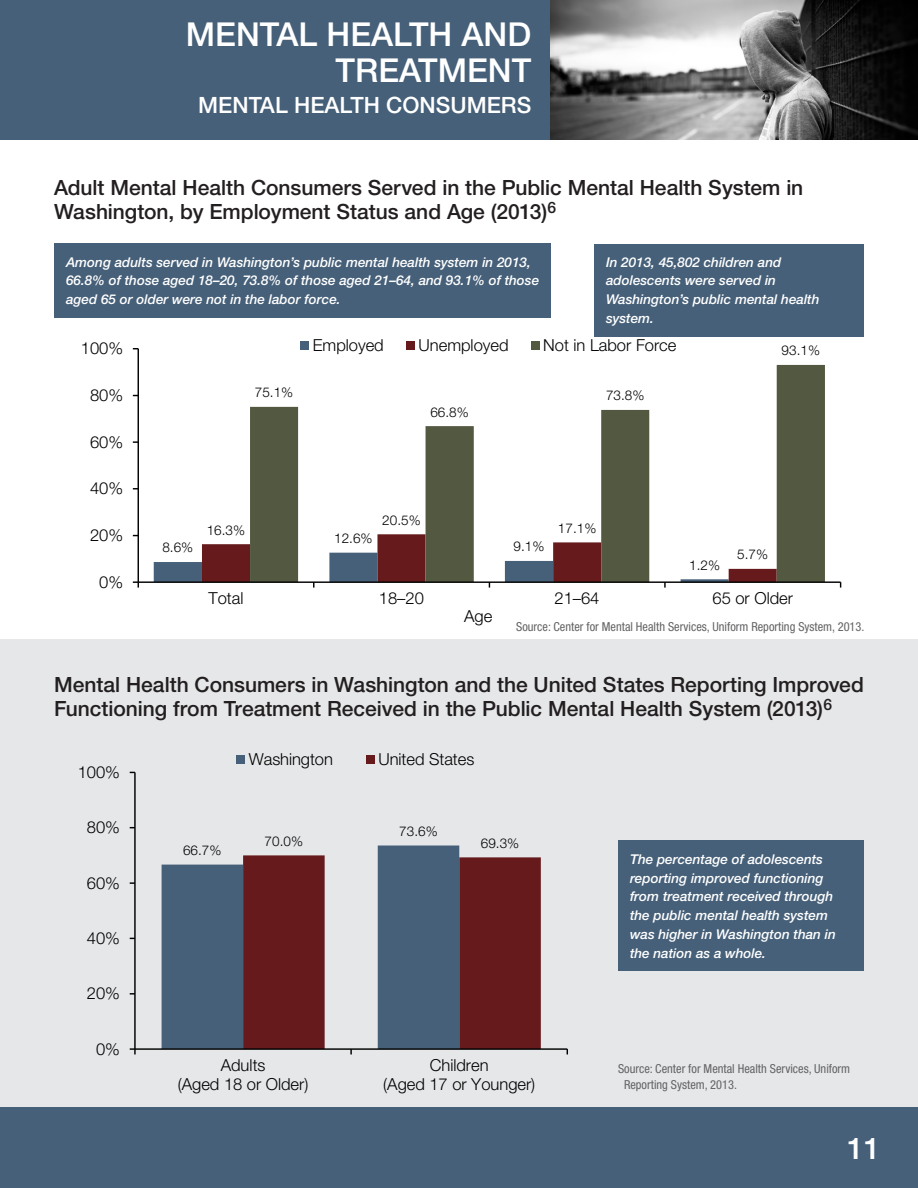
<style>
.page{position:relative;width:918px;height:1188px;background:#fff}
.page>*{position:absolute;margin:0;border:0;box-sizing:border-box;transform-origin:0 0}
.t1{font:500 33px/36px "Helvetica Neue LT Std";color:#fff;text-align:right}
.t2{font:500 30px "Helvetica Neue LT Std";color:#fff}
.t3{font:500 22.5px "Helvetica Neue LT Std";color:#fff}
.figure_title{font:500 21px/24px "Helvetica Neue LT Std";color:#231f20}
.t4{font:300 16.5px/19.5px "Helvetica Neue LT Std";color:#000;text-align:center}
.box_text_reduced{font:italic 500 13.5px/18.8px "Helvetica Neue LT Std";color:#fff}
.t5{font:300 13.5px "Helvetica Neue LT Std";letter-spacing:.005em;color:#000}
.section_header_-_lef{font:condensed 12.3px/16.5px "Helvetica Neue LT Std";color:#636366}
</style>
<div class="page">
<div style="left:0;top:0;width:551px;height:140px;background:#466079"></div>
<div style="left:0;top:1107px;width:918px;height:81px;background:#466079"></div>
<img style="left:551px;top:0;width:367px;height:140px">
<div style="left:0;top:639px;width:918px;height:468px;background:#e6e7e9"></div>
<div style="left:54px;top:244px;width:497px;height:74px;background:#466079"></div>
<div style="left:594px;top:244px;width:270px;height:92px;background:#466079"></div>
<svg style="left:250px;top:365px;width:575px;height:216px"></svg>
<hr style="left:138px;top:349px;width:1px;height:233px;background:#000">
<hr style="left:138px;top:581px;width:703px;height:2px;background:#000">
<svg style="left:133px;top:581px;width:6px;height:7px"></svg>
<svg style="left:154px;top:534px;width:623px;height:54px"></svg>
<div style="left:300px;top:341px;width:9px;height:9px;background:#466079"></div>
<div style="left:406px;top:341px;width:9px;height:9px;background:#661a1c"></div>
<div style="left:531px;top:341px;width:8px;height:9px;background:#535941"></div>
<svg style="left:162px;top:846px;width:297px;height:202px;background:#5d7489"></svg>
<svg style="left:243px;top:855px;width:298px;height:193px;fill:#661a1c"></svg>
<hr style="left:134px;top:772px;width:2px;height:277px;background:#000">
<hr style="left:135px;top:1048px;width:432px;height:2px;background:#000">
<svg style="left:130px;top:1048px;width:6px;height:6px"></svg>
<div style="left:236px;top:755px;width:9px;height:9px;background:#466079"></div>
<div style="left:366px;top:755px;width:9px;height:9px;background:#661a1c"></div>
<div style="left:618px;top:841px;width:246px;height:130px;background:#466079"></div>
<h2 class="t1" style="left:186px;top:16px;width:347px">MENTAL HEALTH AND<br>TREATMENT</h2>
<h2 class="t3" style="left:198px;top:92px;width:335px">MENTAL HEALTH CONSUMERS</h2>
<p class="figure_title" style="left:54px;top:175px;width:751px">Adult Mental Health Consumers Served in the Public Mental Health System in<br>Washington, by Employment Status and Age (2013)<sup>6</sup></p>
<p class="box_text_reduced" style="left:66px;top:252px;width:475px">Among adults served in Washington’s public mental health system in 2013,<br>66.8% of those aged 18–20, 73.8% of those aged 21–64, and 93.1% of those aged 65 or older were not in the labor force.</p>
<p class="box_text_reduced" style="left:606px;top:252px;width:215px">In 2013, 45,802 children and adolescents were served in<br>Washington’s public mental health system.</p>
<p class="t4" style="left:81px;top:338px;width:44px">100%</p>
<p class="t4" style="left:90px;top:385px;width:35px">80%</p>
<p class="t4" style="left:90px;top:432px;width:35px">60%</p>
<p class="t4" style="left:90px;top:478px;width:35px">40%</p>
<p class="t4" style="left:90px;top:525px;width:35px">20%</p>
<p class="t4" style="left:99px;top:572px;width:25px">0%</p>
<p class="t5" style="left:255px;top:384px;width:40px">75.1%</p>
<p class="t4" style="left:313px;top:335px;width:72px">Employed</p>
<p class="t4" style="left:419px;top:335px;width:91px">Unemployed</p>
<p class="t4" style="left:543px;top:335px;width:134px">Not in Labor Force</p>
<p class="t5" style="left:430px;top:404px;width:40px">66.8%</p>
<p class="t5" style="left:606px;top:387px;width:40px">73.8%</p>
<p class="t5" style="left:782px;top:342px;width:40px">93.1%</p>
<p class="t5" style="left:162px;top:539px;width:32px">8.6%</p>
<p class="t5" style="left:207px;top:522px;width:40px">16.3%</p>
<p class="t5" style="left:334px;top:530px;width:40px">12.6%</p>
<p class="t5" style="left:382px;top:512px;width:40px">20.5%</p>
<p class="t5" style="left:514px;top:538px;width:32px">9.1%</p>
<p class="t5" style="left:558px;top:520px;width:40px">17.1%</p>
<p class="t5" style="left:689px;top:557px;width:32px">1.2%</p>
<p class="t5" style="left:737px;top:546px;width:32px">5.7%</p>
<p class="t4" style="left:209px;top:588px;width:36px">Total</p>
<p class="t4" style="left:379px;top:588px;width:47px">18–20</p>
<p class="t4" style="left:555px;top:588px;width:47px">21–64</p>
<p class="t4" style="left:713px;top:588px;width:82px">65 or Older</p>
<p class="t4" style="left:464px;top:606px;width:30px">Age</p>
<h1 class="section_header_-_lef" style="left:516px;top:618px;width:350px">Source: Center for Mental Health Services, Uniform Reporting System, 2013.</h1>
<p class="figure_title" style="left:54px;top:673px;width:811px">Mental Health Consumers in Washington and the United States Reporting Improved<br>Functioning from Treatment Received in the Public Mental Health System (2013)<sup>6</sup></p>
<p class="t4" style="left:78px;top:762px;width:44px">100%</p>
<p class="t4" style="left:87px;top:817px;width:35px">80%</p>
<p class="t4" style="left:87px;top:873px;width:35px">60%</p>
<p class="t4" style="left:87px;top:928px;width:35px">40%</p>
<p class="t4" style="left:87px;top:983px;width:35px">20%</p>
<p class="t4" style="left:96px;top:1039px;width:25px">0%</p>
<p class="t5" style="left:183px;top:842px;width:40px">66.7%</p>
<p class="t4" style="left:249px;top:749px;width:86px">Washington</p>
<p class="t4" style="left:378px;top:749px;width:97px">United States</p>
<p class="t5" style="left:399px;top:823px;width:40px">73.6%</p>
<p class="t5" style="left:265px;top:833px;width:40px">70.0%</p>
<p class="t5" style="left:481px;top:835px;width:40px">69.3%</p>
<p class="t4" style="left:178px;top:1055px;width:132px">Adults<br>(Aged 18 or Older)</p>
<p class="t4" style="left:383px;top:1055px;width:153px">Children<br>(Aged 17 or Younger)</p>
<p class="box_text_reduced" style="left:630px;top:850px;width:207px">The percentage of adolescents reporting improved functioning from treatment received through the public mental health system was higher in Washington than in the nation as a whole.</p>
<h1 class="section_header_-_lef" style="left:624px;top:1060px;width:228px;text-indent:-6px">Source: Center for Mental Health Services, Uniform<br>Reporting System, 2013.</h1>
<h2 class="t2" style="left:847px;top:1130px;width:35px">11</h2>
</div>
